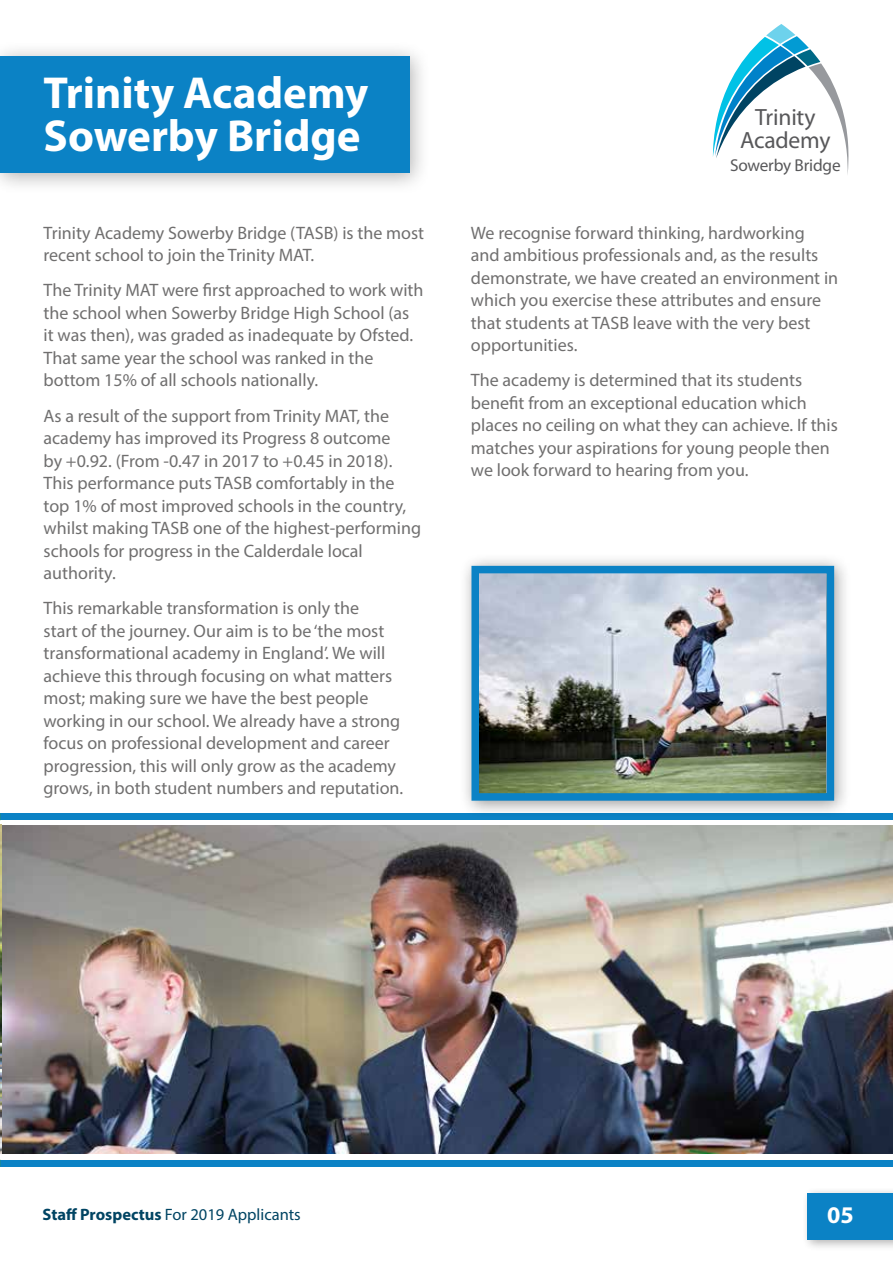
<style>
.page{position:relative;width:893px;height:1263px;background:#fff}
.page>*{position:absolute;margin:0;border:0;box-sizing:border-box;transform-origin:0 0}
.t1{font:700 45px/43.5px "Myriad Pro";color:#fff}
.t2{font:700 24px "Myriad Pro";color:#fff}
.t3{font:23.55px/22.6px "Myriad Pro";letter-spacing:-.01em;color:#58585a;text-align:center}
.t4{font:18px/22.5px "Myriad Pro";color:#706f6f}
.t5{font:17.25px "Myriad Pro";letter-spacing:-.01em;color:#58585a}
.t6{font:16.5px "Myriad Pro";color:#004463}
.s1{font-weight:700}
</style>
<div class="page">
<img style="left:0;top:825px;width:893px;height:329px">
<svg style="left:713px;top:24px;width:136px;height:150px"></svg>
<div style="left:802px;top:1187px;width:91px;height:65px;background:#000;opacity:.3"></div>
<div style="left:808px;top:1193px;width:85px;height:46px;background:#0b82c5"></div>
<div style="left:0;top:40px;width:431px;height:155px;background:#000;opacity:.3"></div>
<div style="left:0;top:56px;width:409px;height:117px;background:#0b82c5"></div>
<div style="left:0;top:813px;width:893px;height:7px;background:#0b82c5"></div>
<div style="left:0;top:1160px;width:893px;height:7px;background:#0b82c5"></div>
<div style="left:459px;top:553px;width:393px;height:265px;background:#000;opacity:.4"></div>
<img style="left:480px;top:575px;width:345px;height:217px">
<div style="left:471px;top:566px;width:363px;height:235px;border:8px solid #0b82c5"></div>
<h1 class="t1" style="left:44px;top:69px;width:326px">Trinity Academy<br>Sowerby Bridge</h1>
<p class="t4" style="left:44px;top:221px;width:382px">Trinity Academy Sowerby Bridge (TASB) is the most recent school to join the Trinity MAT.</p>
<p class="t4" style="left:44px;top:279px;width:381px">The Trinity MAT were first approached to work with the school when Sowerby Bridge High School (as it was then), was graded as inadequate by Ofsted.<br>That same year the school was ranked in the bottom 15% of all schools nationally.</p>
<p class="t4" style="left:44px;top:404px;width:379px">As a result of the support from Trinity MAT, the academy has improved its Progress 8 outcome<br>by +0.92. (From -0.47 in 2017 to +0.45 in 2018).<br>This performance puts TASB comfortably in the top 1% of most improved schools in the country, whilst making TASB one of the highest-performing schools for progress in the Calderdale local authority.</p>
<p class="t4" style="left:44px;top:597px;width:361px">This remarkable transformation is only the<br>start of the journey. Our aim is to be ‘the most transformational academy in England’. We will achieve this through focusing on what matters most; making sure we have the best people working in our school. We already have a strong focus on professional development and career progression, this will only grow as the academy grows, in both student numbers and reputation.</p>
<h3 class="t3" style="left:740px;top:106px;width:92px">Trinity<br>Academy</h3>
<p class="t5" style="left:730px;top:154px;width:112px">Sowerby Bridge</p>
<p class="t4" style="left:471px;top:221px;width:369px">We recognise forward thinking, hardworking<br>and ambitious professionals and, as the results demonstrate, we have created an environment in which you exercise these attributes and ensure that students at TASB leave with the very best opportunities.</p>
<p class="t4" style="left:471px;top:369px;width:369px">The academy is determined that its students benefit from an exceptional education which places no ceiling on what they can achieve. If this matches your aspirations for young people then we look forward to hearing from you.</p>
<p class="t6" style="left:43px;top:1205px;width:260px"><span class="s1">Staff Prospectus</span> For 2019 Applicants</p>
<h2 class="t2" style="left:827px;top:1199px;width:28px">05</h2>
</div>
